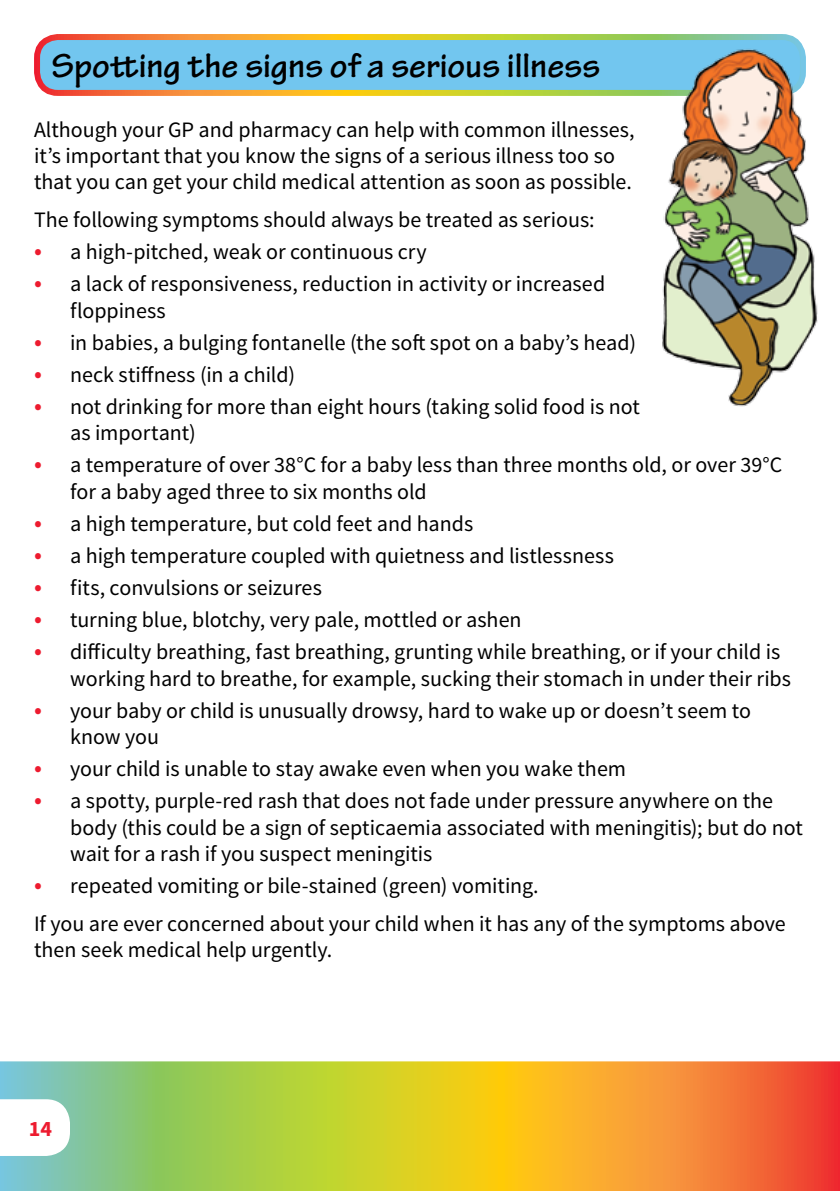
<style>
.page{position:relative;width:840px;height:1191px;background:#fff}
.page>*{position:absolute;margin:0;border:0;box-sizing:border-box;transform-origin:0 0}
.t1{font:700 36px "Tekton Pro";color:#000}
.t2{font:22px/26.4px "Source Sans Pro";color:#000}
.t3{font:700 22px "Source Sans Pro";color:#ed1b2f}
.s1{font-size:26px;color:#ed1b2f}
</style>
<div class="page">
<svg style="left:0;top:1061px;width:839px;height:130px;background:#ceb141"></svg>
<svg style="left:0;top:1099px;width:70px;height:57px"></svg>
<div style="left:37px;top:37px;width:765px;height:56px;background:#72c6ef;border-radius:21px"></div>
<div style="left:34px;top:34px;width:771px;height:62px;border:6px solid #fff;border-radius:21px"></div>
<img style="left:647px;top:35px;width:171px;height:372px">
<h1 class="t1" style="left:51px;top:45px;width:550px">Spotting the signs of a serious illness</h1>
<p class="t2" style="left:34px;top:116px;width:602px">Although your GP and pharmacy can help with common illnesses, it’s important that you know the signs of a serious illness too so that you can get your child medical attention as soon as possible.</p>
<p class="t2" style="left:34px;top:207px;width:562px">The following symptoms should always be treated as serious:</p>
<p class="t2" style="left:34px;top:239px;width:394px"><span class="s1">•</span> a high-pitched, weak or continuous cry</p>
<p class="t2" style="left:70px;top:271px;width:536px;text-indent:-36px"><span class="s1">•</span> a lack of responsiveness, reduction in activity or increased floppiness</p>
<p class="t2" style="left:34px;top:330px;width:603px"><span class="s1">•</span> in babies, a bulging fontanelle (the soft spot on a baby’s head)</p>
<p class="t2" style="left:34px;top:362px;width:262px"><span class="s1">•</span> neck stiffness (in a child)</p>
<p class="t2" style="left:70px;top:394px;width:571px;text-indent:-36px"><span class="s1">•</span> not drinking for more than eight hours (taking solid food is not as important)</p>
<p class="t2" style="left:70px;top:452px;width:713px;text-indent:-36px"><span class="s1">•</span> a temperature of over 38°C for a baby less than three months old, or over 39°C for a baby aged three to six months old</p>
<p class="t2" style="left:34px;top:511px;width:440px"><span class="s1">•</span> a high temperature, but cold feet and hands</p>
<p class="t2" style="left:34px;top:543px;width:581px"><span class="s1">•</span> a high temperature coupled with quietness and listlessness</p>
<p class="t2" style="left:34px;top:575px;width:289px"><span class="s1">•</span> fits, convulsions or seizures</p>
<p class="t2" style="left:34px;top:607px;width:489px"><span class="s1">•</span> turning blue, blotchy, very pale, mottled or ashen</p>
<p class="t2" style="left:70px;top:639px;width:722px;text-indent:-36px"><span class="s1">•</span> difficulty breathing, fast breathing, grunting while breathing, or if your child is working hard to breathe, for example, sucking their stomach in under their ribs</p>
<p class="t2" style="left:70px;top:697px;width:682px;text-indent:-36px"><span class="s1">•</span> your baby or child is unusually drowsy, hard to wake up or doesn’t seem to know you</p>
<p class="t2" style="left:34px;top:756px;width:593px"><span class="s1">•</span> your child is unable to stay awake even when you wake them</p>
<p class="t2" style="left:70px;top:788px;width:734px;text-indent:-36px"><span class="s1">•</span> a spotty, purple-red rash that does not fade under pressure anywhere on the body (this could be a sign of septicaemia associated with meningitis); but do not wait for a rash if you suspect meningitis</p>
<p class="t2" style="left:34px;top:867px;width:753px;line-height:37.8px"><span class="s1">•</span> repeated vomiting or bile-stained (green) vomiting.<br>If you are ever concerned about your child when it has any of the symptoms above</p>
<p class="t2" style="left:34px;top:937px;width:299px">then seek medical help urgently.</p>
<p class="t3" style="left:29px;top:1114px;width:25px">14</p>
</div>
